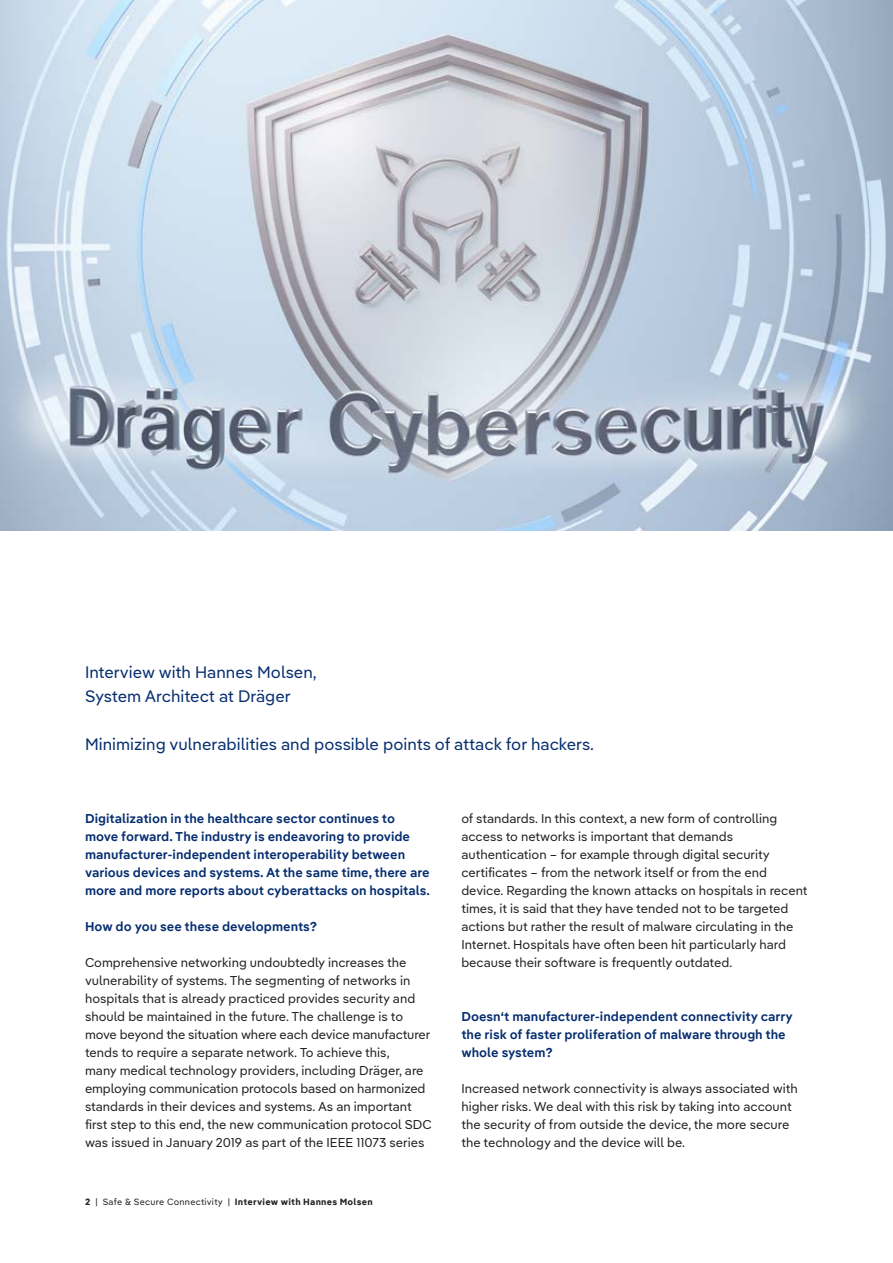
<style>
.page{position:relative;width:893px;height:1263px;background:#fff}
.page>*{position:absolute;margin:0;border:0;box-sizing:border-box;transform-origin:0 0}
.t1{font:16.5px/24px "Draeger Pangea Text";color:#052d6f}
.t2{font:12.75px/18px "Draeger Pangea Text";color:#231f20}
.t3{font:600 12.75px/18px "Draeger Pangea Text";color:#052d6f}
.t4{font:700 9px "Draeger Pangea Text";letter-spacing:.025em;color:#231f20}
.s1{font-weight:400}
</style>
<div class="page">
<img style="left:0;top:0;width:893px;height:531px">
<p class="t1" style="left:85px;top:659px;width:233px">Interview with Hannes Molsen,<br>System Architect at Dräger</p>
<p class="t1" style="left:85px;top:731px;width:511px">Minimizing vulnerabilities and possible points of attack for hackers.</p>
<p class="t3" style="left:85px;top:809px;width:347px">Digitalization in the healthcare sector continues to move forward. The industry is endeavoring to provide manufacturer-independent interoperability between various devices and systems. At the same time, there are more and more reports about cyberattacks on hospitals.</p>
<p class="t3" style="left:85px;top:917px;width:234px">How do you see these developments?</p>
<p class="t2" style="left:85px;top:953px;width:348px">Comprehensive networking undoubtedly increases the vulnerability of systems. The segmenting of networks in hospitals that is already practiced provides security and should be maintained in the future. The challenge is to move beyond the situation where each device manufacturer tends to require a separate network. To achieve this,<br>many medical technology providers, including Dräger, are employing communication protocols based on harmonized standards in their devices and systems. As an important first step to this end, the new communication protocol SDC was issued in January 2019 as part of the IEEE 11073 series</p>
<p class="t4" style="left:85px;top:1195px;width:289px">2 <span class="s1">| Safe &amp; Secure Connectivity |</span> Interview with Hannes Molsen</p>
<p class="t2" style="left:461px;top:809px;width:348px">of standards. In this context, a new form of controlling access to networks is important that demands authentication – for example through digital security certificates – from the network itself or from the end device. Regarding the known attacks on hospitals in recent times, it is said that they have tended not to be targeted actions but rather the result of malware circulating in the Internet. Hospitals have often been hit particularly hard because their software is frequently outdated.</p>
<p class="t3" style="left:461px;top:1007px;width:333px">Doesn‘t manufacturer-independent connectivity carry the risk of faster proliferation of malware through the whole system?</p>
<p class="t2" style="left:461px;top:1079px;width:338px">Increased network connectivity is always associated with higher risks. We deal with this risk by taking into account the security of from outside the device, the more secure the technology and the device will be.</p>
</div>
